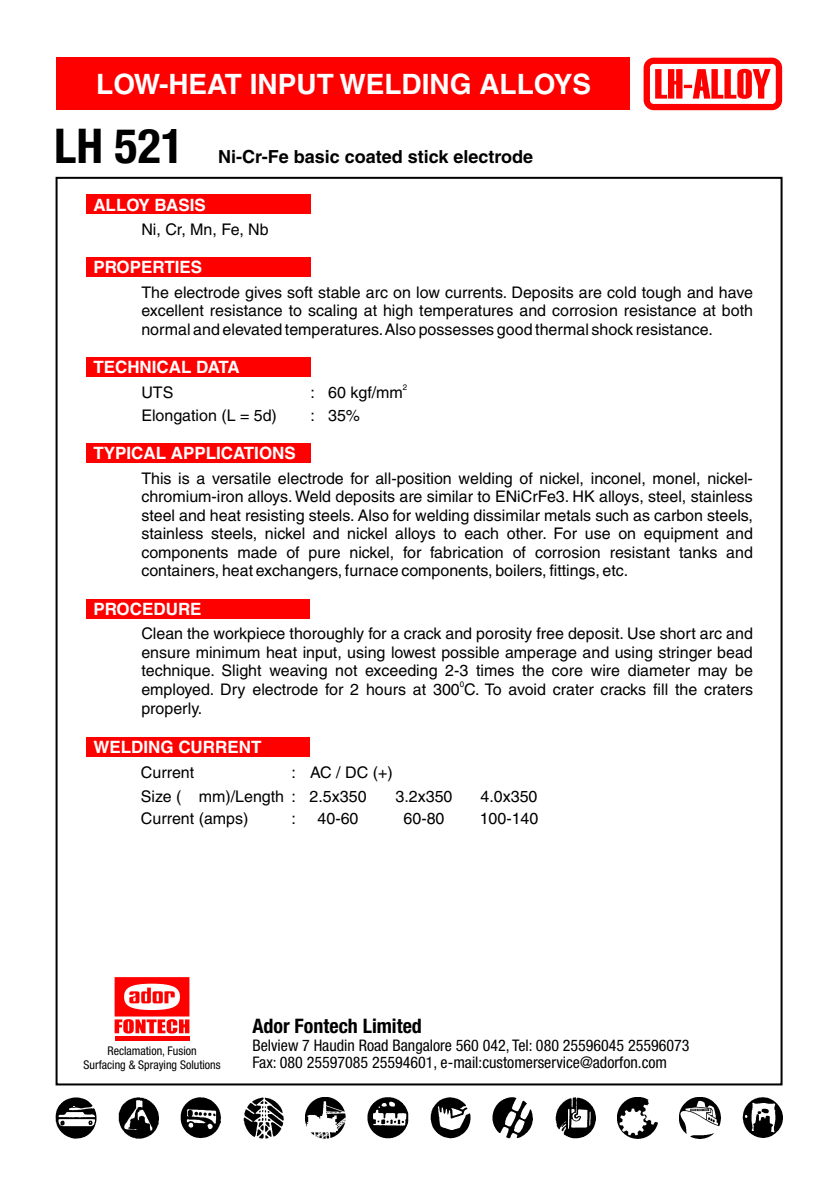
<style>
.page{position:relative;width:840px;height:1192px;background:#fff}
.page>*{position:absolute;margin:0;border:0;box-sizing:border-box;transform-origin:0 0}
.t1{font:700 condensed 48px "Helvetica Neue";color:#000}
.t2{font:700 28px "Helvetica";color:#fff}
.t3{font:700 condensed 20px "Helvetica Neue";color:#000}
.t4{font:700 18px "Helvetica";color:#000}
.t5{font:700 17px "Helvetica";color:#fff}
.t6{font:16px/18.4px "Helvetica";color:#000;text-align:justify}
.t7{font:condensed 16px/17px "Helvetica Neue";color:#000}
.t8{font:condensed 12px/13.8px "Helvetica Neue";color:#000;text-align:center}
.t9{font:8px "Helvetica";color:#000}
</style>
<div class="page">
<div style="left:56px;top:58px;width:574px;height:52px;background:#f00"></div>
<div style="left:115px;top:1036px;width:74px;height:5px;background:#f00"></div>
<svg style="left:115px;top:977px;width:74px;height:57px"></svg>
<img style="left:618px;top:1098px;width:40px;height:40px">
<img style="left:368px;top:1098px;width:40px;height:40px">
<img style="left:56px;top:1098px;width:40px;height:40px">
<img style="left:555px;top:1098px;width:40px;height:40px">
<img style="left:243px;top:1098px;width:40px;height:40px">
<img style="left:430px;top:1098px;width:41px;height:40px">
<img style="left:181px;top:1098px;width:40px;height:40px">
<img style="left:493px;top:1098px;width:40px;height:40px">
<img style="left:742px;top:1098px;width:41px;height:40px">
<img style="left:118px;top:1098px;width:40px;height:40px">
<img style="left:680px;top:1098px;width:40px;height:40px">
<img style="left:305px;top:1098px;width:41px;height:40px">
<svg style="left:644px;top:58px;width:138px;height:52px"></svg>
<div style="left:87px;top:195px;width:224px;height:19px;background:#f00"></div>
<div style="left:87px;top:443px;width:224px;height:20px;background:#f00"></div>
<div style="left:87px;top:357px;width:224px;height:20px;background:#f00"></div>
<div style="left:87px;top:257px;width:224px;height:20px;background:#f00"></div>
<div style="left:87px;top:737px;width:223px;height:20px;background:#f00"></div>
<div style="left:87px;top:599px;width:223px;height:20px;background:#f00"></div>
<h2 class="t2" style="left:96px;top:72px;width:496px">LOW-HEAT INPUT WELDING ALLOYS</h2>
<h1 class="t1" style="left:54px;top:126px;width:131px">LH 521</h1>
<p class="t5" style="left:93px;top:197px;width:114px">ALLOY BASIS</p>
<p class="t4" style="left:218px;top:149px;width:317px">Ni-Cr-Fe basic coated stick electrode</p>
<p class="t6" style="left:141px;top:222px;width:129px">Ni, Cr, Mn, Fe, Nb</p>
<p class="t5" style="left:93px;top:260px;width:110px">PROPERTIES</p>
<p class="t6" style="left:141px;top:284px;width:613px">The electrode gives soft stable arc on low currents. Deposits are cold tough and have excellent resistance to scaling at high temperatures and corrosion resistance at both normal and elevated temperatures. Also possesses good thermal shock resistance.</p>
<p class="t5" style="left:93px;top:360px;width:148px">TECHNICAL DATA</p>
<p class="t9" style="left:403px;top:384px;width:6px">2</p>
<p class="t6" style="left:141px;top:385px;width:33px">UTS</p>
<p class="t6" style="left:310px;top:385px;width:94px">: 60 kgf/mm</p>
<p class="t6" style="left:141px;top:407px;width:137px">Elongation (L = 5d)</p>
<p class="t6" style="left:310px;top:407px;width:51px">: 35%</p>
<p class="t5" style="left:93px;top:446px;width:204px">TYPICAL APPLICATIONS</p>
<p class="t6" style="left:141px;top:470px;width:613px">This is a versatile electrode for all-position welding of nickel, inconel, monel, nickel&shy;chromium-iron alloys. Weld deposits are similar to ENiCrFe3. HK alloys, steel, stainless steel and heat resisting steels. Also for welding dissimilar metals such as carbon steels, stainless steels, nickel and nickel alloys to each other. For use on equipment and components made of pure nickel, for fabrication of corrosion resistant tanks and containers, heat exchangers, furnace components, boilers, fittings, etc.</p>
<p class="t5" style="left:93px;top:602px;width:110px">PROCEDURE</p>
<p class="t6" style="left:141px;top:626px;width:613px">Clean the workpiece thoroughly for a crack and porosity free deposit. Use short arc and ensure minimum heat input, using lowest possible amperage and using stringer bead technique. Slight weaving not exceeding 2-3 times the core wire diameter may be</p>
<p class="t9" style="left:460px;top:681px;width:6px">0</p>
<p class="t6" style="left:141px;top:682px;width:613px">employed. Dry electrode for 2 hours at 300 C. To avoid crater cracks fill the craters properly.</p>
<p class="t5" style="left:93px;top:740px;width:170px">WELDING CURRENT</p>
<p class="t6" style="left:141px;top:764px;width:55px">Current</p>
<p class="t6" style="left:141px;top:762px;width:253px;line-height:23.6px;text-indent:150px">: AC / DC (+)<br>Size (∅ mm)/Length : 2.5x350</p>
<p class="t6" style="left:396px;top:788px;width:58px">3.2x350</p>
<p class="t6" style="left:481px;top:788px;width:58px">4.0x350</p>
<p class="t6" style="left:141px;top:810px;width:109px">Current (amps)</p>
<p class="t6" style="left:291px;top:810px;width:6px">:</p>
<p class="t6" style="left:318px;top:810px;width:42px">40-60</p>
<p class="t6" style="left:404px;top:810px;width:42px">60-80</p>
<p class="t6" style="left:480px;top:810px;width:60px">100-140</p>
<p class="t8" style="left:84px;top:1045px;width:139px">Reclamation, Fusion<br>Surfacing &amp; Spraying Solutions</p>
<p class="t3" style="left:252px;top:1018px;width:171px">Ador Fontech Limited</p>
<p class="t7" style="left:252px;top:1038px;width:439px">Belview 7 Haudin Road Bangalore 560 042, Tel: 080 25596045 25596073<br>Fax: 080 25597085 25594601, e-mail:customerservice@adorfon.com</p>
</div>
